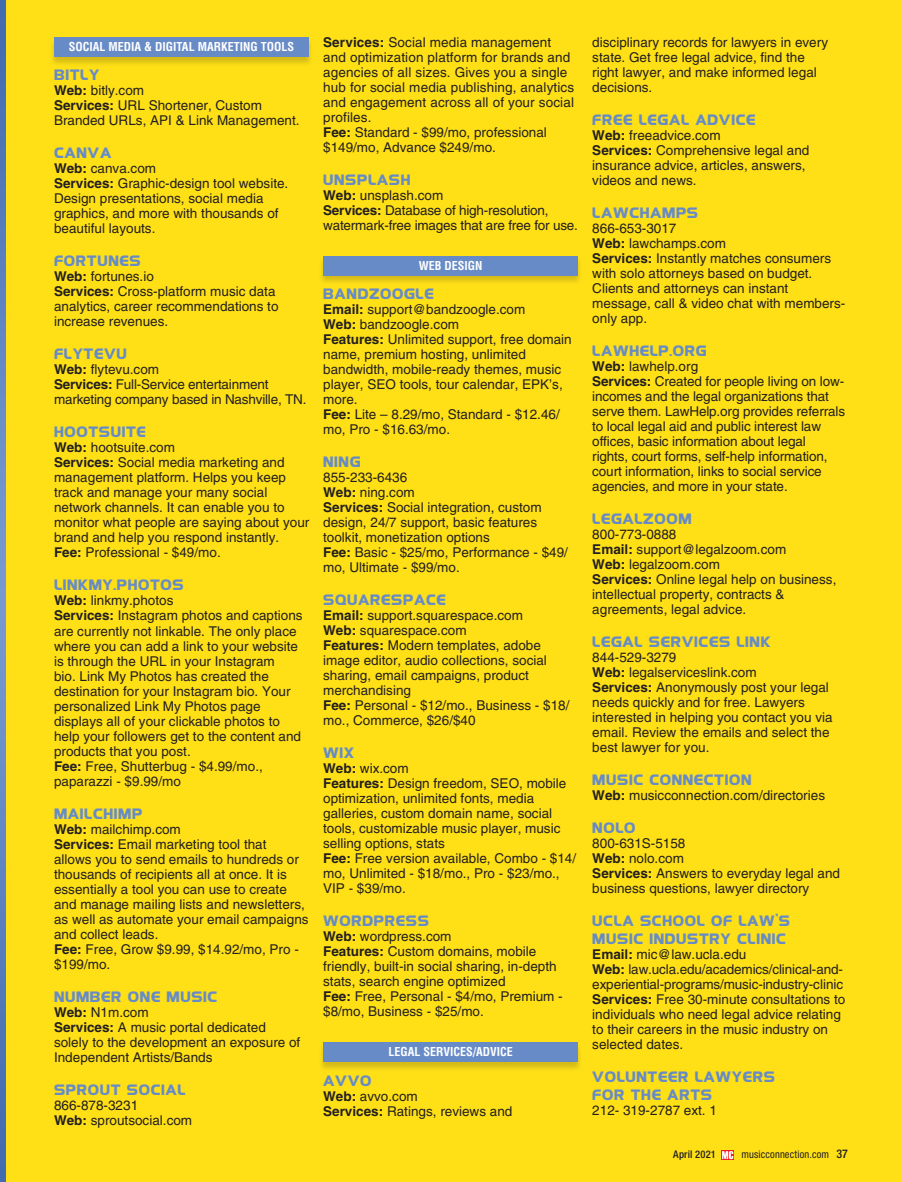
<style>
.page{position:relative;width:902px;height:1182px;background:#fff}
.page>*{position:absolute;margin:0;border:0;box-sizing:border-box;transform-origin:0 0}
.t1{font:13.5px/15px "Helvetica LT Std";color:#231f20}
.t2{font:700 13.5px/18px "Highland Gothic FLF";letter-spacing:.05em;color:#678bc6}
.t3{font:700 condensed 12px "Helvetica LT Std";color:#fff}
.t4{font:condensed 10.5px "Helvetica Neue";letter-spacing:.015em;color:#231f20}
.t5{font:500 condensed 10.5px "Helvetica Neue";letter-spacing:.02em;color:#231f20}
.s1{font-weight:700}
.s2{font-weight:500;font-size:12px}
</style>
<div class="page">
<div style="left:5px;top:0;width:896px;height:1181px;background:#ffe016"></div>
<svg style="left:720px;top:1150px;width:13px;height:9px"></svg>
<svg style="left:721px;top:1150px;width:12px;height:8px"></svg>
<div style="left:49px;top:38px;width:265px;height:29px;background:#231f20;opacity:.2"></div>
<div style="left:54px;top:37px;width:255px;height:19px;background:#678bc6"></div>
<div style="left:318px;top:257px;width:264px;height:28px;background:#231f20;opacity:.2"></div>
<div style="left:323px;top:256px;width:255px;height:19px;background:#678bc6"></div>
<div style="left:318px;top:1043px;width:264px;height:28px;background:#231f20;opacity:.2"></div>
<div style="left:323px;top:1042px;width:255px;height:19px;background:#678bc6"></div>
<img style="left:0;top:0;width:5px;height:1181px">
<p class="t3" style="left:69px;top:39px;width:227px">SOCIAL MEDIA &amp; DIGITAL MARKETING TOOLS</p>
<p class="t2" style="left:54px;top:65px;width:47px">BITLY</p>
<p class="t1" style="left:54px;top:83px;width:247px"><span class="s1">Web:</span> bitly.com<br><span class="s1">Services:</span> URL Shortener, Custom<br>Branded URLs, API &amp; Link Management.</p>
<p class="t2" style="left:54px;top:143px;width:59px">CANVA</p>
<p class="t1" style="left:54px;top:161px;width:236px"><span class="s1">Web:</span> canva.com<br><span class="s1">Services:</span> Graphic-design tool website.<br>Design presentations, social media graphics, and more with thousands of beautiful layouts.</p>
<p class="t2" style="left:54px;top:251px;width:88px">FORTUNES</p>
<p class="t1" style="left:54px;top:269px;width:226px"><span class="s1">Web:</span> fortunes.io<br><span class="s1">Services:</span> Cross-platform music data analytics, career recommendations to increase revenues.</p>
<p class="t2" style="left:54px;top:344px;width:74px">FLYTEVU</p>
<p class="t1" style="left:54px;top:362px;width:254px"><span class="s1">Web:</span> flytevu.com<br><span class="s1">Services:</span> Full-Service entertainment marketing company based in Nashville, TN.</p>
<p class="t2" style="left:54px;top:422px;width:93px">HOOTSUITE</p>
<p class="t1" style="left:54px;top:440px;width:257px"><span class="s1">Web:</span> hootsuite.com<br><span class="s1">Services:</span> Social media marketing and management platform. Helps you keep track and manage your many social network channels. It can enable you to monitor what people are saying about your brand and help you respond instantly.<br><span class="s1">Fee:</span> Professional - $49/mo.</p>
<p class="t2" style="left:54px;top:575px;width:131px">LINKMY.PHOTOS</p>
<p class="t1" style="left:54px;top:593px;width:250px"><span class="s1">Web:</span> linkmy.photos<br><span class="s1">Services:</span> Instagram photos and captions are currently not linkable. The only place where you can add a link to your website is through the URL in your Instagram<br>bio. Link My Photos has created the destination for your Instagram bio. Your personalized Link My Photos page displays all of your clickable photos to help your followers get to the content and products that you post.<br><span class="s1">Fee:</span> Free, Shutterbug - $4.99/mo., paparazzi - $9.99/mo</p>
<p class="t2" style="left:54px;top:803px;width:90px">MAILCHIMP</p>
<p class="t1" style="left:54px;top:821px;width:256px"><span class="s1">Web:</span> mailchimp.com<br><span class="s1">Services:</span> Email marketing tool that<br>allows you to send emails to hundreds or thousands of recipients all at once. It is essentially a tool you can use to create and manage mailing lists and newsletters, as well as automate your email campaigns and collect leads.<br><span class="s1">Fee:</span> Free, Grow $9.99, $14.92/mo, Pro - $199/mo.</p>
<p class="t2" style="left:54px;top:986px;width:165px">NUMBER ONE MUSIC</p>
<p class="t1" style="left:54px;top:1004px;width:248px"><span class="s1">Web:</span> N1m.com<br><span class="s1">Services:</span> A music portal dedicated solely to the development an exposure of<br>Independent Artists/Bands</p>
<p class="t2" style="left:54px;top:1079px;width:133px">SPROUT SOCIAL</p>
<p class="t1" style="left:54px;top:1097px;width:140px">866-878-3231<br><span class="s1">Web:</span> sproutsocial.com</p>
<p class="t1" style="left:323px;top:34px;width:252px"><span class="s1">Services:</span> Social media management and optimization platform for brands and agencies of all sizes. Gives you a single hub for social media publishing, analytics and engagement across all of your social profiles.<br><span class="s1">Fee:</span> Standard - $99/mo, professional $149/mo, Advance $249/mo.</p>
<p class="t2" style="left:323px;top:170px;width:89px">UNSPLASH</p>
<p class="t1" style="left:323px;top:187px;width:256px"><span class="s1">Web:</span> unsplash.com<br><span class="s1">Services:</span> Database of high-resolution, watermark-free images that are free for use.</p>
<p class="t3" style="left:418px;top:258px;width:65px">WEB DESIGN</p>
<p class="t2" style="left:323px;top:284px;width:112px">BANDZOOGLE</p>
<p class="t1" style="left:323px;top:302px;width:250px"><span class="s1">Email:</span> support@bandzoogle.com<br><span class="s1">Web:</span> bandzoogle.com<br><span class="s1">Features:</span> Unlimited support, free domain name, premium hosting, unlimited bandwidth, mobile-ready themes, music player, SEO tools, tour calendar, EPK’s, more.<br><span class="s1">Fee:</span> Lite – 8.29/mo, Standard - $12.46/ mo, Pro - $16.63/mo.</p>
<p class="t2" style="left:323px;top:452px;width:39px">NING</p>
<p class="t1" style="left:323px;top:470px;width:246px">855-233-6436<br><span class="s1">Web:</span> ning.com<br><span class="s1">Services:</span> Social integration, custom design, 24/7 support, basic features toolkit, monetization options<br><span class="s1">Fee:</span> Basic - $25/mo, Performance - $49/ mo, Ultimate - $99/mo.</p>
<p class="t2" style="left:323px;top:590px;width:124px">SQUARESPACE</p>
<p class="t1" style="left:323px;top:608px;width:248px"><span class="s1">Email:</span> support.squarespace.com<br><span class="s1">Web:</span> squarespace.com<br><span class="s1">Features:</span> Modern templates, adobe image editor, audio collections, social sharing, email campaigns, product merchandising<br><span class="s1">Fee:</span> Personal - $12/mo., Business - $18/ mo., Commerce, $26/$40</p>
<p class="t2" style="left:323px;top:743px;width:32px">WIX</p>
<p class="t1" style="left:323px;top:761px;width:254px"><span class="s1">Web:</span> wix.com<br><span class="s1">Features:</span> Design freedom, SEO, mobile optimization, unlimited fonts, media galleries, custom domain name, social tools, customizable music player, music selling options, stats<br><span class="s1">Fee:</span> Free version available, Combo - $14/ mo, Unlimited - $18/mo., Pro - $23/mo.,<br>VIP - $39/mo.</p>
<p class="t2" style="left:323px;top:911px;width:107px">WORDPRESS</p>
<p class="t1" style="left:323px;top:929px;width:241px"><span class="s1">Web:</span> wordpress.com<br><span class="s1">Features:</span> Custom domains, mobile friendly, built-in social sharing, in-depth stats, search engine optimized<br><span class="s1">Fee:</span> Free, Personal - $4/mo, Premium - $8/mo, Business - $25/mo.</p>
<p class="t3" style="left:388px;top:1044px;width:126px">LEGAL SERVICES/ADVICE</p>
<p class="t2" style="left:323px;top:1070px;width:50px">AVVO</p>
<p class="t1" style="left:323px;top:1088px;width:191px"><span class="s1">Web:</span> avvo.com<br><span class="s1">Services:</span> Ratings, reviews and</p>
<p class="t1" style="left:592px;top:35px;width:237px">disciplinary records for lawyers in every state. Get free legal advice, find the right lawyer, and make informed legal decisions.</p>
<p class="t2" style="left:592px;top:110px;width:164px">FREE LEGAL ADVICE</p>
<p class="t1" style="left:592px;top:128px;width:218px"><span class="s1">Web:</span> freeadvice.com<br><span class="s1">Services:</span> Comprehensive legal and insurance advice, articles, answers, videos and news.</p>
<p class="t2" style="left:592px;top:203px;width:107px">LAWCHAMPS</p>
<p class="t1" style="left:592px;top:221px;width:254px">866-653-3017<br><span class="s1">Web:</span> lawchamps.com<br><span class="s1">Services:</span> Instantly matches consumers with solo attorneys based on budget.<br>Clients and attorneys can instant message, call &amp; video chat with members&shy;only app.</p>
<p class="t2" style="left:592px;top:341px;width:116px">LAWHELP.ORG</p>
<p class="t1" style="left:592px;top:359px;width:254px"><span class="s1">Web:</span> lawhelp.org<br><span class="s1">Services:</span> Created for people living on low&shy;incomes and the legal organizations that serve them. LawHelp.org provides referrals to local legal aid and public interest law offices, basic information about legal rights, court forms, self-help information, court information, links to social service agencies, and more in your state.</p>
<p class="t2" style="left:592px;top:509px;width:101px">LEGALZOOM</p>
<p class="t1" style="left:592px;top:527px;width:245px">800-773-0888<br><span class="s1">Email:</span> support@legalzoom.com<br><span class="s1">Web:</span> legalzoom.com<br><span class="s1">Services:</span> Online legal help on business, intellectual property, contracts &amp; agreements, legal advice.</p>
<p class="t2" style="left:592px;top:632px;width:180px">LEGAL SERVICES LINK</p>
<p class="t1" style="left:592px;top:650px;width:242px">844-529-3279<br><span class="s1">Web:</span> legalserviceslink.com<br><span class="s1">Services:</span> Anonymously post your legal needs quickly and for free. Lawyers interested in helping you contact you via email. Review the emails and select the best lawyer for you.</p>
<p class="t2" style="left:592px;top:770px;width:161px">MUSIC CONNECTION</p>
<p class="t1" style="left:592px;top:787px;width:234px"><span class="s1">Web:</span> musicconnection.com/directories</p>
<p class="t2" style="left:592px;top:818px;width:45px">NOLO</p>
<p class="t1" style="left:592px;top:835px;width:249px">800-631S-5158<br><span class="s1">Web:</span> nolo.com<br><span class="s1">Services:</span> Answers to everyday legal and business questions, lawyer directory</p>
<p class="t2" style="left:592px;top:911px;width:199px">UCLA SCHOOL OF LAW’S<br>MUSIC INDUSTRY CLINIC</p>
<p class="t1" style="left:592px;top:946px;width:254px"><span class="s1">Email:</span> mic@law.ucla.edu<br><span class="s1">Web:</span> law.ucla.edu/academics/clinical-and&shy;experiential-programs/music-industry-clinic <span class="s1">Services:</span> Free 30-minute consultations to individuals who need legal advice relating to their careers in the music industry on selected dates.</p>
<p class="t2" style="left:592px;top:1067px;width:184px">VOLUNTEER LAWYERS<br>FOR THE ARTS</p>
<p class="t1" style="left:592px;top:1102px;width:126px">212- 319-2787 ext. 1</p>
<p class="t5" style="left:673px;top:1148px;width:44px">April 2021</p>
<p class="t4" style="left:741px;top:1148px;width:108px">musicconnection.com <span class="s2">37</span></p>
</div>
